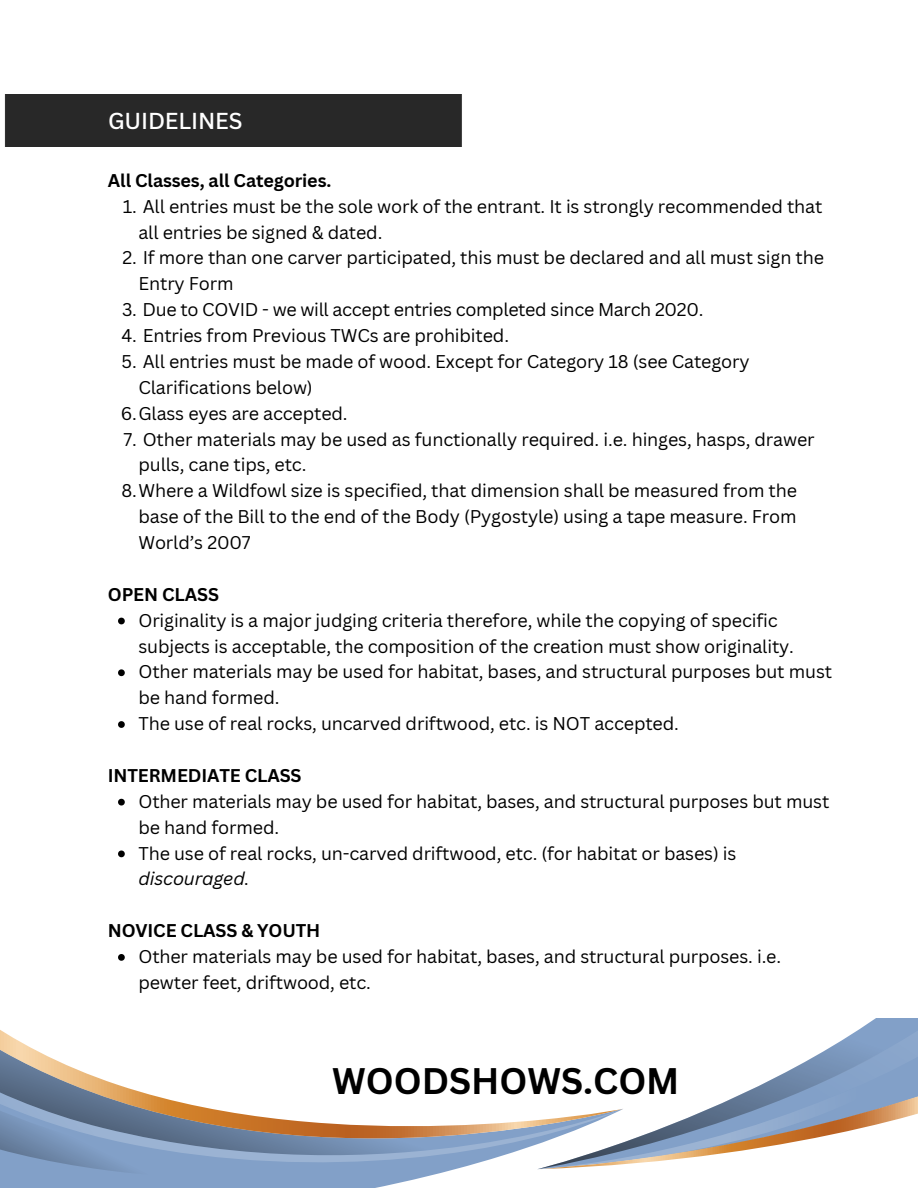
<style>
.page{position:relative;width:918px;height:1188px;background:#fff}
.page>*{position:absolute;margin:0;border:0;box-sizing:border-box;transform-origin:0 0}
.t1{font:700 36px "Canva Sans";color:#000}
.t2{font:500 22.5px "Canva Sans";letter-spacing:-.005em;color:#fff}
.t3{font:18px/25.8px "Canva Sans";letter-spacing:-.01em;color:#000}
.t4{font:700 18px "Canva Sans";letter-spacing:-.01em;color:#000}
.s1{font-style:italic}
</style>
<div class="page">
<div style="left:4px;top:95px;width:458px;height:52px;background:#282828"></div>
<svg style="left:118px;top:618px;width:7px;height:6px"></svg>
<svg style="left:118px;top:669px;width:7px;height:7px"></svg>
<svg style="left:118px;top:721px;width:7px;height:7px"></svg>
<svg style="left:118px;top:799px;width:7px;height:7px"></svg>
<svg style="left:118px;top:851px;width:7px;height:6px"></svg>
<svg style="left:118px;top:954px;width:7px;height:7px"></svg>
<svg style="left:836px;top:1018px;width:82px;height:26px;fill:#82a0c8"></svg>
<svg style="left:782px;top:1044px;width:136px;height:30px;fill:#84a1c8"></svg>
<svg style="left:623px;top:1074px;width:295px;height:91px"></svg>
<svg style="left:0;top:1030px;width:623px;height:158px"></svg>
<svg style="left:0;top:1076px;width:243px;height:112px;background:#909db0"></svg>
<p class="t2" style="left:108px;top:105px;width:136px">GUIDELINES</p>
<h4 class="t4" style="left:108px;top:168px;width:225px">All Classes, all Categories.</h4>
<p class="t3" style="left:138px;top:193px;width:685px;text-indent:-16px">1. All entries must be the sole work of the entrant. It is strongly recommended that all entries be signed &amp; dated.</p>
<p class="t3" style="left:138px;top:245px;width:687px;text-indent:-16px">2. If more than one carver participated, this must be declared and all must sign the<br>Entry Form</p>
<p class="t3" style="left:122px;top:296px;width:583px">3. Due to COVID - we will accept entries completed since March 2020.</p>
<p class="t3" style="left:121px;top:322px;width:389px">4. Entries from Previous TWCs are prohibited.</p>
<p class="t3" style="left:138px;top:348px;width:613px;text-indent:-17px">5. All entries must be made of wood. Except for Category 18 (see Category<br>Clarifications below)</p>
<p class="t3" style="left:121px;top:400px;width:228px">6.Glass eyes are accepted.</p>
<p class="t3" style="left:138px;top:426px;width:678px;text-indent:-15px">7. Other materials may be used as functionally required. i.e. hinges, hasps, drawer pulls, cane tips, etc.</p>
<p class="t3" style="left:138px;top:477px;width:660px;text-align:justify;text-indent:-17px">8.Where a Wildfowl size is specified, that dimension shall be measured from the base of the Bill to the end of the Body (Pygostyle) using a tape measure. From World’s 2007</p>
<h3 class="t4" style="left:108px;top:582px;width:113px">OPEN CLASS</h3>
<p class="t3" style="left:138px;top:607px;width:657px">Originality is a major judging criteria therefore, while the copying of specific subjects is acceptable, the composition of the creation must show originality.</p>
<p class="t3" style="left:138px;top:659px;width:695px">Other materials may be used for habitat, bases, and structural purposes but must be hand formed.</p>
<p class="t3" style="left:138px;top:710px;width:542px">The use of real rocks, uncarved driftwood, etc. is NOT accepted.</p>
<h3 class="t4" style="left:108px;top:763px;width:195px">INTERMEDIATE CLASS</h3>
<p class="t3" style="left:138px;top:788px;width:692px">Other materials may be used for habitat, bases, and structural purposes but must be hand formed.</p>
<p class="t3" style="left:138px;top:840px;width:600px">The use of real rocks, un-carved driftwood, etc. (for habitat or bases) is <span class="s1">discouraged.</span></p>
<h3 class="t4" style="left:108px;top:918px;width:214px">NOVICE CLASS &amp; YOUTH</h3>
<p class="t3" style="left:138px;top:943px;width:644px">Other materials may be used for habitat, bases, and structural purposes. i.e. pewter feet, driftwood, etc.</p>
<p class="t1" style="left:332px;top:1056px;width:349px">WOODSHOWS.COM</p>
</div>
